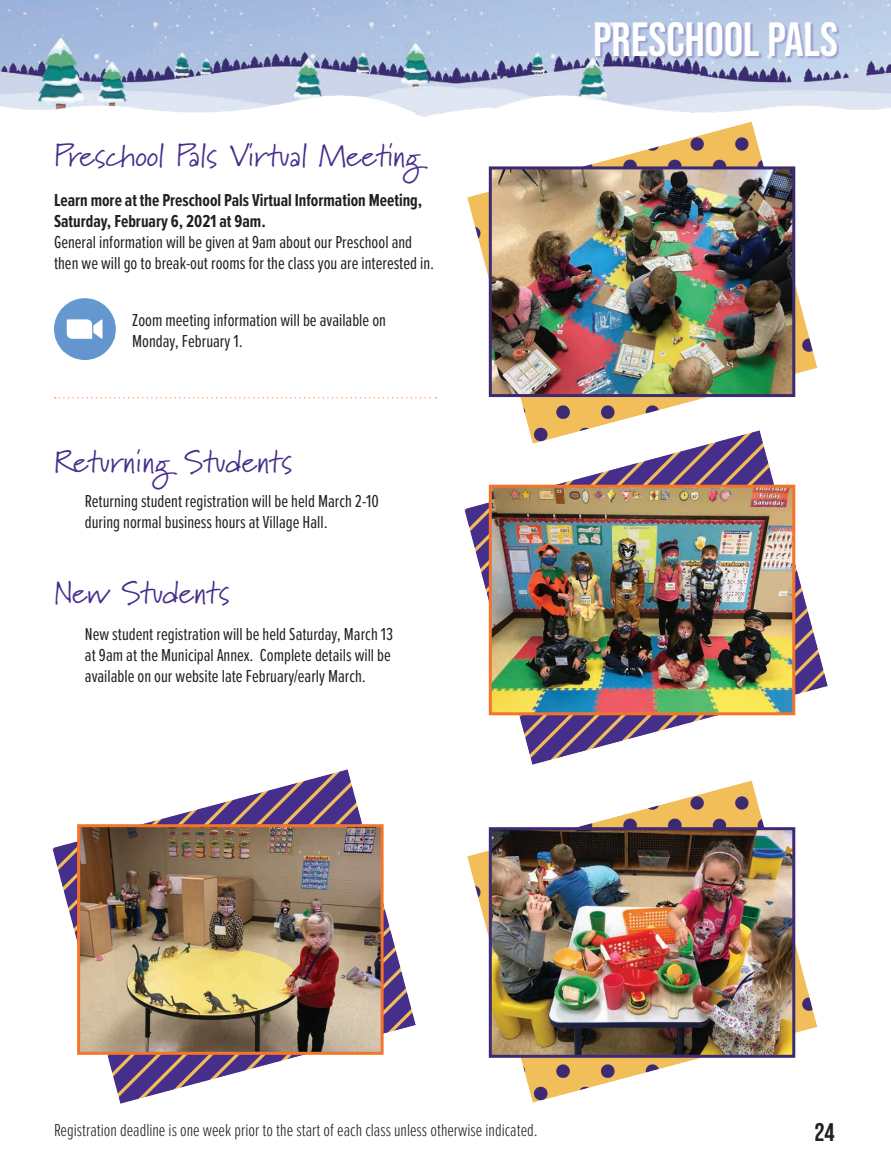
<style>
.page{position:relative;width:891px;height:1161px;background:#fff}
.page>*{position:absolute;margin:0;border:0;box-sizing:border-box;transform-origin:0 0}
.t1{font:48px "Bebas Neue";color:#fff}
.t2{font:31.5px "Marydale";color:#472e8b}
.t3{font:25.5px "Bebas Neue";color:#231f20}
.t4{font:18px/21px "Proxima Nova Ex Cn";color:#231f20}
.t5{font:700 18px/21px "Proxima Nova Ex Cn";color:#231f20}
.t6{font:300 18px "Proxima Nova Ex Cn";color:#231f20}
</style>
<div class="page">
<img style="left:0;top:0;width:890px;height:117px">
<div style="left:596px;top:22px;width:244px;height:38px;background:#452e8b;opacity:.3"></div>
<svg style="left:55px;top:397px;width:382px;height:2px"></svg>
<img style="left:464px;top:101px;width:363px;height:329px">
<img style="left:464px;top:430px;width:363px;height:329px">
<img style="left:53px;top:770px;width:362px;height:334px">
<img style="left:467px;top:759px;width:351px;height:344px">
<img style="left:493px;top:170px;width:298px;height:223px">
<div style="left:489px;top:166px;width:306px;height:231px;border:3px solid #3c2a72"></div>
<img style="left:493px;top:831px;width:298px;height:223px">
<div style="left:489px;top:827px;width:306px;height:231px;border:3px solid #3c2a72"></div>
<img style="left:493px;top:489px;width:298px;height:222px">
<div style="left:489px;top:485px;width:306px;height:230px;border:3px solid #f3752c"></div>
<img style="left:81px;top:828px;width:299px;height:223px">
<div style="left:77px;top:824px;width:307px;height:231px;border:3px solid #f3752c"></div>
<div style="left:54px;top:298px;width:62px;height:62px;background:#6497d0;border-radius:31px"></div>
<svg style="left:67px;top:319px;width:35px;height:20px"></svg>
<h2 class="t2" style="left:54px;top:136px;width:368px">Preschool Pals Virtual Meeting</h2>
<p class="t5" style="left:54px;top:189px;width:370px">Learn more at the Preschool Pals Virtual Information Meeting,<br>Saturday, February 6, 2021 at 9am.</p>
<p class="t4" style="left:54px;top:231px;width:382px">General information will be given at 9am about our Preschool and then we will go to break-out rooms for the class you are interested in.</p>
<p class="t4" style="left:132px;top:309px;width:255px">Zoom meeting information will be available on<br>Monday, February 1.</p>
<h2 class="t2" style="left:54px;top:443px;width:240px">Returning Students</h2>
<p class="t4" style="left:85px;top:490px;width:295px">Returning student registration will be held March 2-10 during normal business hours at Village Hall.</p>
<h2 class="t2" style="left:54px;top:573px;width:177px">New Students</h2>
<p class="t4" style="left:85px;top:623px;width:310px">New student registration will be held Saturday, March 13 at 9am at the Municipal Annex. Complete details will be available on our website late February/early March.</p>
<h1 class="t1" style="left:593px;top:12px;width:246px">PRESCHOOL PALS</h1>
<p class="t6" style="left:54px;top:1117px;width:485px">Registration deadline is one week prior to the start of each class unless otherwise indicated.</p>
<h3 class="t3" style="left:814px;top:1118px;width:22px">24</h3>
</div>
